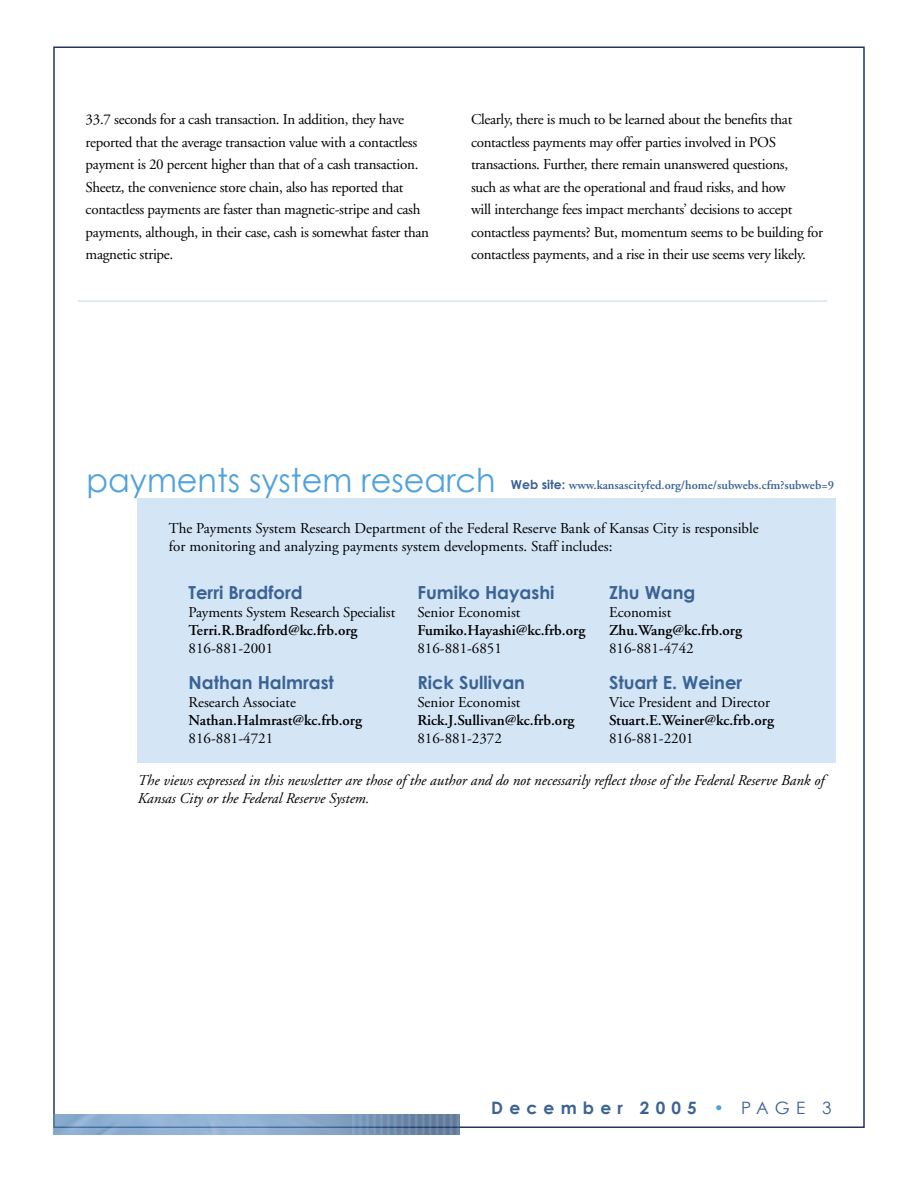
<style>
.page{position:relative;width:918px;height:1188px;background:#fff}
.page>*{position:absolute;margin:0;border:0;box-sizing:border-box;transform-origin:0 0}
.t1{font:32.85px "Century Gothic";color:#4fa2dd}
.t2{font:700 18px "Century Gothic";color:#3a6395}
.t3{font:700 17.1px "Century Gothic";letter-spacing:.36em;color:#3a6395}
.t4{font:15px/22.5px "Adobe Garamond";letter-spacing:-.02em;color:#000}
.t5{font:15px/18px "Adobe Garamond";color:#000}
.t6{font:600 15px "Adobe Garamond";color:#000}
.t7{font:italic 15px/18px "Adobe Garamond";color:#000}
.t8{font:600 12.45px "Adobe Garamond";color:#3a6395}
.s1{font-family:"Century Gothic";font-weight:700}
.s2{color:#4fa2dd}
.s3{font-weight:400}
</style>
<div class="page">
<img style="left:54px;top:1115px;width:405px;height:20px">
<div style="left:137px;top:498px;width:699px;height:265px;background:#d4e5f6"></div>
<hr style="left:78px;top:300px;width:749px;height:2px;background:#d4e5f6">
<p class="t4" style="left:86px;top:108px;width:345px">33.7 seconds for a cash transaction. In addition, they have reported that the average transaction value with a contactless payment is 20 percent higher than that of a cash transaction.<br>Sheetz, the convenience store chain, also has reported that contactless payments are faster than magnetic-stripe and cash payments, although, in their case, cash is somewhat faster than magnetic stripe.</p>
<p class="t4" style="left:471px;top:108px;width:354px">Clearly, there is much to be learned about the benefits that contactless payments may offer parties involved in POS transactions. Further, there remain unanswered questions,<br>such as what are the operational and fraud risks, and how<br>will interchange fees impact merchants’ decisions to accept contactless payments? But, momentum seems to be building for contactless payments, and a rise in their use seems very likely.</p>
<p class="t1" style="left:86px;top:460px;width:411px">payments system research</p>
<p class="t8" style="left:511px;top:478px;width:325px"><span class="s1">Web site:</span> www.kansascityfed.org/home/subwebs.cfm?subweb=9</p>
<p class="t5" style="left:169px;top:520px;width:591px">The Payments System Research Department of the Federal Reserve Bank of Kansas City is responsible for monitoring and analyzing payments system developments. Staff includes:</p>
<p class="t2" style="left:189px;top:581px;width:116px">Terri Bradford</p>
<p class="t4" style="left:189px;top:601px;width:208px">Payments System Research Specialist</p>
<p class="t6" style="left:189px;top:622px;width:171px">Terri.R.Bradford@kc.frb.org</p>
<p class="t5" style="left:189px;top:639px;width:86px">816-881-2001</p>
<p class="t2" style="left:189px;top:671px;width:147px">Nathan Halmrast</p>
<p class="t5" style="left:189px;top:693px;width:109px">Research Associate</p>
<p class="t6" style="left:189px;top:712px;width:175px">Nathan.Halmrast@kc.frb.org</p>
<p class="t5" style="left:189px;top:729px;width:86px">816-881-4721</p>
<p class="t2" style="left:417px;top:581px;width:139px">Fumiko Hayashi</p>
<p class="t5" style="left:417px;top:603px;width:105px">Senior Economist</p>
<p class="t6" style="left:417px;top:622px;width:169px">Fumiko.Hayashi@kc.frb.org</p>
<p class="t5" style="left:417px;top:639px;width:86px">816-881-6851</p>
<p class="t2" style="left:417px;top:671px;width:109px">Rick Sullivan</p>
<p class="t5" style="left:417px;top:693px;width:105px">Senior Economist</p>
<p class="t6" style="left:417px;top:712px;width:159px">Rick.J.Sullivan@kc.frb.org</p>
<p class="t5" style="left:417px;top:729px;width:86px">816-881-2372</p>
<p class="t2" style="left:609px;top:581px;width:88px">Zhu Wang</p>
<p class="t5" style="left:609px;top:603px;width:64px">Economist</p>
<p class="t6" style="left:609px;top:622px;width:135px">Zhu.Wang@kc.frb.org</p>
<p class="t5" style="left:609px;top:639px;width:86px">816-881-4742</p>
<p class="t2" style="left:609px;top:671px;width:135px">Stuart E. Weiner</p>
<p class="t5" style="left:609px;top:693px;width:162px">Vice President and Director</p>
<p class="t6" style="left:609px;top:712px;width:166px">Stuart.E.Weiner@kc.frb.org</p>
<p class="t5" style="left:609px;top:729px;width:86px">816-881-2201</p>
<p class="t7" style="left:137px;top:772px;width:688px">The views expressed in this newsletter are those of the author and do not necessarily reflect those of the Federal Reserve Bank of<br>Kansas City or the Federal Reserve System.</p>
<p class="t3" style="left:491px;top:1097px;width:342px">December 2005 <span class="s2">•</span> <span class="s3">PAGE 3</span></p>
</div>
